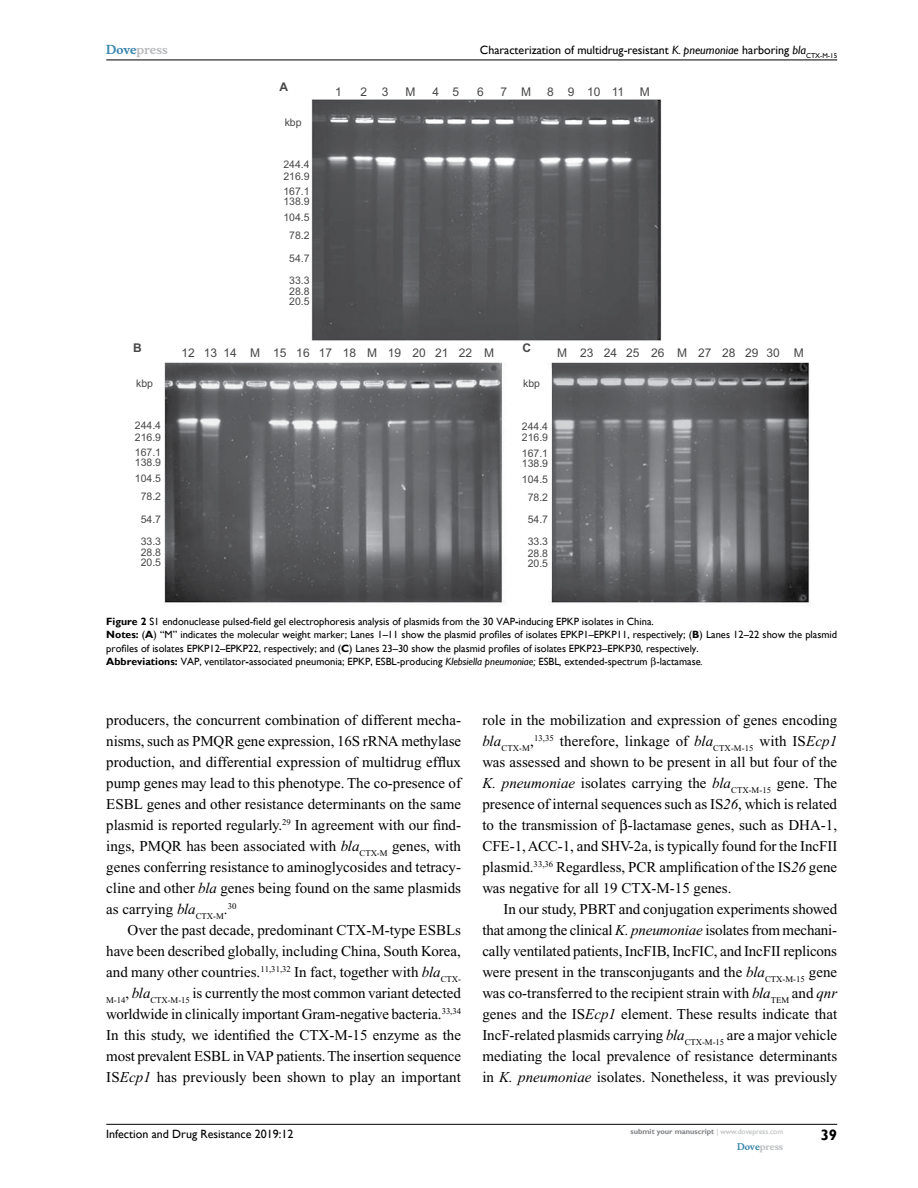
<style>
.page{position:relative;width:918px;height:1188px;background:#fff}
.page>*{position:absolute;margin:0;border:0;box-sizing:border-box;transform-origin:0 0}
.t1{font:15px/21px "Times New Roman";color:#000;text-align:justify}
.t2{font:700 15px "Gill Sans";color:#000}
.t3{font:12px "Gill Sans";color:#000}
.t4{font:12px "Arial";color:#474749}
.t5{font:700 12px "Musee";color:#b8babc}
.t6{font:700 12px "Arial";color:#474749}
.t7{font:10.5px/13.5px "Gill Sans";color:#000}
.t8{font:10.5px/22.2px "Arial";color:#474749}
.t9{font:700 9px "Musee";color:#b8babc}
.t10{font:700 7.5px "Gill Sans";color:#808285}
.s1{color:#3785ad}
.s2{font-style:italic}
.s3{font-weight:700}
.s4{font-weight:400;color:#b8babc}
</style>
<div class="page">
<hr style="left:106px;top:1124px;width:731px;height:1px;background:#000">
<hr style="left:106px;top:60px;width:731px;height:1px;background:#000">
<img style="left:164px;top:99px;width:646px;height:506px">
<p class="t5" style="left:106px;top:43px;width:63px"><span class="s1">Dove</span>press</p>
<p class="t6" style="left:280px;top:78px;width:10px">A</p>
<p class="t8" style="left:285px;top:111px;width:18px">kbp</p>
<p class="t8" style="left:283px;top:153px;width:28px">244.4</p>
<p class="t8" style="left:283px;top:169px;width:28px;line-height:15.1px">216.9<br>167.1</p>
<p class="t8" style="left:283px;top:193px;width:28px;line-height:16.2px">138.9<br>104.5</p>
<p class="t8" style="left:289px;top:224px;width:22px;text-align:justify">78.2<br>54.7<br>33.3</p>
<p class="t8" style="left:289px;top:286px;width:22px;line-height:9.9px">28.8<br>20.5</p>
<p class="t3" style="left:480px;top:43px;width:359px">Characterization of multidrug-resistant <span class="s2">K. pneumoniae</span> harboring <span class="s2">bla</span><sub>CTX-M-15</sub></p>
<p class="t4" style="left:335px;top:83px;width:8px">1</p>
<p class="t4" style="left:361px;top:83px;width:29px">2 3</p>
<p class="t4" style="left:406px;top:83px;width:11px">M</p>
<p class="t4" style="left:432px;top:83px;width:28px">4 5</p>
<p class="t4" style="left:477px;top:83px;width:8px">6</p>
<p class="t4" style="left:501px;top:83px;width:32px">7 M</p>
<p class="t4" style="left:547px;top:83px;width:79px">8 91011</p>
<p class="t4" style="left:640px;top:83px;width:11px">M</p>
<p class="t6" style="left:133px;top:339px;width:10px">B</p>
<p class="t6" style="left:523px;top:339px;width:10px">C</p>
<p class="t4" style="left:182px;top:344px;width:80px">12 13 14 M</p>
<p class="t4" style="left:367px;top:344px;width:11px">M</p>
<p class="t4" style="left:273px;top:344px;width:85px">15 16 17 18</p>
<p class="t4" style="left:388px;top:344px;width:108px">19 20 21 22 M</p>
<p class="t8" style="left:136px;top:372px;width:18px">kbp</p>
<p class="t8" style="left:523px;top:372px;width:18px">kbp</p>
<p class="t4" style="left:557px;top:345px;width:203px">M 23 2425 26 M272829</p>
<p class="t4" style="left:794px;top:345px;width:11px">M</p>
<p class="t4" style="left:767px;top:345px;width:15px">30</p>
<p class="t8" style="left:135px;top:414px;width:28px">244.4</p>
<p class="t8" style="left:135px;top:430px;width:28px;line-height:15.1px">216.9<br>167.1</p>
<p class="t8" style="left:135px;top:454px;width:28px;line-height:16.2px">138.9<br>104.5</p>
<p class="t8" style="left:141px;top:485px;width:22px;text-align:justify">78.2<br>54.7<br>33.3</p>
<p class="t8" style="left:141px;top:547px;width:22px;line-height:9.9px">28.8<br>20.5</p>
<p class="t8" style="left:522px;top:415px;width:28px">244.4</p>
<p class="t8" style="left:522px;top:430px;width:28px;line-height:15.1px">216.9<br>167.1</p>
<p class="t8" style="left:522px;top:455px;width:28px;line-height:16.2px">138.9<br>104.5</p>
<p class="t8" style="left:528px;top:486px;width:22px;text-align:justify">78.2<br>54.7<br>33.3</p>
<p class="t8" style="left:528px;top:548px;width:22px;line-height:9.9px">28.8<br>20.5</p>
<p class="t7" style="left:106px;top:615px;width:732px"><span class="s3">Figure 2</span> S1 endonuclease pulsed-field gel electrophoresis analysis of plasmids from the 30 VAP<span class="s3">-</span>inducing EPKP isolates in China.<br><span class="s3">Notes:</span> (<span class="s3">A</span>) “M” indicates the molecular weight marker; Lanes 1–11 show the plasmid profiles of isolates EPKP1–EPKP11, respectively; (<span class="s3">B</span>) Lanes 12–22 show the plasmid profiles of isolates EPKP12–EPKP22, respectively; and (<span class="s3">C</span>) Lanes 23–30 show the plasmid profiles of isolates EPKP23–EPKP30, respectively.<br><span class="s3">Abbreviations:</span> VAP, ventilator<span class="s3">-</span>associated pneumonia; EPKP, ES BL-producing <span class="s2">Klebsiella pneumoniae;</span> ES BL<span class="s2">,</span> extended-spectrum -lactamase<span class="s2">.</span></p>
<p class="t1" style="left:106px;top:709px;width:356px">producers, the concurrent combination of different mecha&shy;nisms, such as PMQR gene expression, 16S rRNA methylase production, and differential expression of multidrug efflux pump genes may lead to this phenotype. The co-presence of ESBL genes and other resistance determinants on the same plasmid is reported regularly.<sup>29</sup> In agreement with our find&shy;ings, PMQR has been associated with <span class="s2">bla</span><sub>CTX-M</sub> genes, with genes conferring resistance to aminoglycosides and tetracy&shy;cline and other <span class="s2">bla</span> genes being found on the same plasmids as carrying <span class="s2">bla</span><sub>CTX-M</sub>.<sup>30</sup></p>
<p class="t1" style="left:106px;top:919px;width:356px;text-indent:21px">Over the past decade, predominant CTX-M-type ESBLs have been described globally, including China, South Korea, and many other countries.<sup>11,31,32</sup> In fact, together with <span class="s2">bla</span><sub>CTX-M-14</sub>, <span class="s2">bla</span><sub>CTX-M-15</sub> is currently the most common variant detected worldwide in clinically important Gram-negative bacteria.<sup>33,34<br></sup>In this study, we identified the CTX-M-15 enzyme as the most prevalent ESBL in VAP patients. The insertion sequence IS<span class="s2">Ecp1</span> has previously been shown to play an important</p>
<p class="t1" style="left:482px;top:709px;width:357px">role in the mobilization and expression of genes encoding <span class="s2">bla</span><sub>CTX-M</sub>,<sup>13,35</sup> therefore, linkage of <span class="s2">bla</span><sub>CTX-M-15</sub> with IS<span class="s2">Ecp1 </span>was assessed and shown to be present in all but four of the <span class="s2">K. pneumoniae</span> isolates carrying the <span class="s2">bla</span><sub>CTX-M-15</sub> gene. The presence of internal sequences such as IS<span class="s2">26</span>, which is related to the transmission of -lactamase genes, such as DHA-1, CFE-1, ACC-1, and SHV-2a, is typically found for the IncFII plasmid.<sup>33,36</sup> Regardless, PCR amplification of the IS<span class="s2">26</span> gene was negative for all 19 CTX-M-15 genes.</p>
<p class="t1" style="left:482px;top:898px;width:356px;text-indent:21px">In our study, PBRT and conjugation experiments showed that among the clinical <span class="s2">K. pneumoniae</span> isolates from mechani&shy;cally ventilated patients, IncFIB, IncFIC, and IncFII replicons were present in the transconjugants and the <span class="s2">bla</span><sub>CTX-M-15</sub> gene was co-transferred to the recipient strain with <span class="s2">bla</span><sub>TEM</sub> and <span class="s2">qnr </span>genes and the IS<span class="s2">Ecp1</span> element. These results indicate that IncF-related plasmids carrying <span class="s2">bla</span><sub>CTX-M-15</sub> are a major vehicle mediating the local prevalence of resistance determinants in <span class="s2">K. pneumoniae</span> isolates. Nonetheless, it was previously</p>
<p class="t3" style="left:106px;top:1127px;width:189px">Infection and Drug Resistance 2019:12</p>
<p class="t10" style="left:631px;top:1127px;width:154px">submit your manuscript <span class="s4">| www.dovepress.com</span></p>
<p class="t9" style="left:737px;top:1141px;width:48px"><span class="s1">Dove</span>press</p>
<p class="t2" style="left:821px;top:1126px;width:18px">39</p>
</div>
